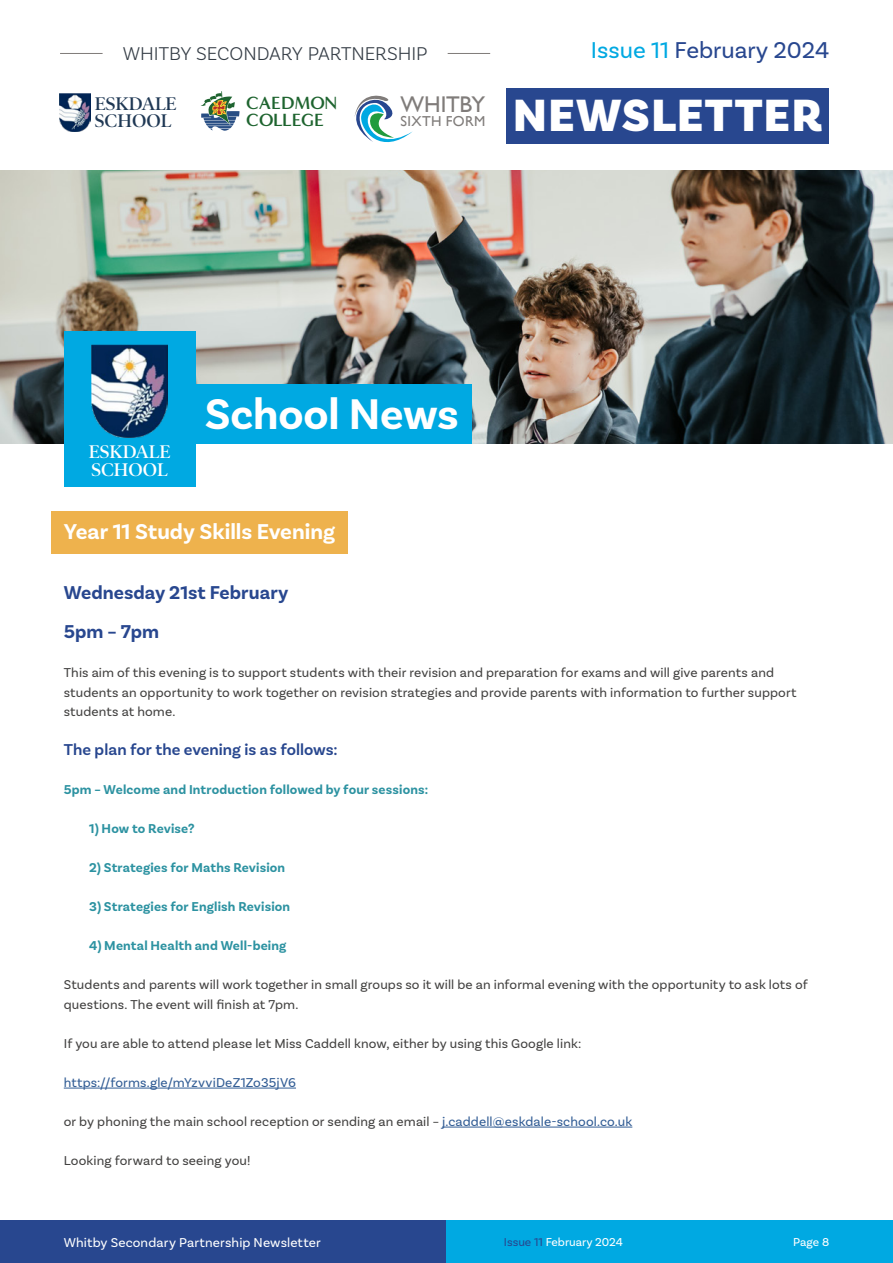
<style>
.page{position:relative;width:893px;height:1263px;background:#fff}
.page>*{position:absolute;margin:0;border:0;box-sizing:border-box;transform-origin:0 0}
.t1{font:900 47.4px "Basic Sans";letter-spacing:.03em;color:#fff}
.t2{font:700 45px "Basic Sans";letter-spacing:-.005em;color:#fff}
.t3{font:24px "Basic Sans";color:#28478f}
.t4{font:22.8px "Gill Sans";letter-spacing:-.015em;color:#807c7a}
.Subheading_yellow{font:700 22.5px "Basic Sans";color:#fff}
.Body_Sub_heading{font:700 19.5px "Basic Sans";color:#28478f}
.t5{font:300 19.5px "Basic Sans";letter-spacing:-.005em;color:#343c45}
.t6{font:600 18.45px/17.4px "Poynter OS Disp";color:#1f3854}
.t7{font:600 18.45px/17.4px "Poynter OS Disp";color:#fff}
.t8{font:700 18.15px/17px "Minerva Modern";letter-spacing:-.005em;color:#1e642f}
._1st_para{font:600 16.5px "Basic Sans";color:#28478f}
.t9{font:14.4px "Gill Sans";letter-spacing:.025em;color:#807c7a}
.Body{font:13.5px/19.5px "Basic Sans";letter-spacing:.01em;color:#434241}
.Body-2{font:700 13.5px "Basic Sans";letter-spacing:.01em;color:#2c92a1}
.t10{font:13.5px "Basic Sans";letter-spacing:.01em;color:#fff}
.Body-3{font:13.5px "Basic Sans";letter-spacing:.01em;color:#325d95}
.t11{font:12px "Basic Sans";color:#fff}
.s1{color:#00a9e2}
.s2{color:#325d95}
.s3{color:#28478f}
</style>
<div class="page">
<svg style="left:201px;top:91px;width:39px;height:40px"></svg>
<svg style="left:354px;top:95px;width:59px;height:48px"></svg>
<img style="left:60px;top:93px;width:31px;height:39px">
<div style="left:507px;top:88px;width:322px;height:55px;background:#28478f"></div>
<hr style="left:60px;top:53px;width:43px;height:1px;background:#807c7a">
<hr style="left:448px;top:53px;width:42px;height:1px;background:#807c7a">
<img style="left:0;top:170px;width:893px;height:273px">
<div style="left:51px;top:511px;width:297px;height:42px;background:#eeb24d"></div>
<hr style="left:64px;top:1088px;width:232px;height:1px;background:#325d95">
<hr style="left:442px;top:1127px;width:190px;height:1px;background:#325d95">
<div style="left:0;top:1220px;width:446px;height:43px;background:#28478f"></div>
<div style="left:446px;top:1220px;width:447px;height:43px;background:#00a9e2"></div>
<div style="left:175px;top:384px;width:297px;height:59px;background:#00a9e2"></div>
<div style="left:64px;top:332px;width:131px;height:155px;background:#00a9e2"></div>
<img style="left:92px;top:345px;width:76px;height:93px">
<h3 class="t5" style="left:123px;top:42px;width:306px">WHITBY SECONDARY PARTNERSHIP</h3>
<h3 class="t3" style="left:591px;top:36px;width:240px"><span class="s1">Issue 11</span> February 2024</h3>
<h3 class="t8" style="left:246px;top:95px;width:92px">CAEDMON<br>COLLEGE</h3>
<h3 class="t4" style="left:401px;top:91px;width:86px">WHITBY</h3>
<h3 class="t6" style="left:95px;top:95px;width:83px">ESKDALE<br>SCHOOL</h3>
<h1 class="t1" style="left:513px;top:87px;width:311px">NEWSLETTER</h1>
<p class="t9" style="left:401px;top:113px;width:86px">SIXTH FORM</p>
<h3 class="t7" style="left:89px;top:443px;width:83px">ESKDALE<br>SCHOOL</h3>
<h2 class="t2" style="left:205px;top:387px;width:256px">School News</h2>
<p class="Subheading_yellow" style="left:64px;top:518px;width:273px">Year 11 Study Skills Evening</p>
<p class="Body_Sub_heading" style="left:64px;top:581px;width:226px">Wednesday 21st February</p>
<p class="Body_Sub_heading" style="left:64px;top:620px;width:97px">5pm – 7pm</p>
<p class="Body" style="left:64px;top:663px;width:734px">This aim of this evening is to support students with their revision and preparation for exams and will give parents and students an opportunity to work together on revision strategies and provide parents with information to further support students at home.</p>
<p class="_1st_para" style="left:64px;top:740px;width:275px">The plan for the evening is as follows:</p>
<p class="Body-2" style="left:64px;top:781px;width:366px">5pm – Welcome and Introduction followed by four sessions:</p>
<p class="Body-2" style="left:89px;top:820px;width:107px">1) How to Revise?</p>
<p class="Body-2" style="left:89px;top:859px;width:197px">2) Strategies for Maths Revision</p>
<p class="Body-2" style="left:89px;top:898px;width:202px">3) Strategies for English Revision</p>
<p class="Body-2" style="left:89px;top:937px;width:199px">4) Mental Health and Well-being</p>
<p class="Body" style="left:64px;top:975px;width:745px">Students and parents will work together in small groups so it will be an informal evening with the opportunity to ask lots of questions. The event will finish at 7pm.</p>
<p class="Body" style="left:64px;top:1033px;width:519px">If you are able to attend please let Miss Caddell know, either by using this Google link:</p>
<p class="Body-3" style="left:64px;top:1074px;width:234px">https://forms.gle/mYzvviDeZ1Zo35jV6</p>
<p class="Body" style="left:64px;top:1111px;width:570px">or by phoning the main school reception or sending an email – <span class="s2">j.caddell@eskdale-school.co.uk</span></p>
<p class="Body" style="left:64px;top:1150px;width:188px">Looking forward to seeing you!</p>
<p class="t10" style="left:64px;top:1234px;width:259px">Whitby Secondary Partnership Newsletter</p>
<p class="t11" style="left:504px;top:1234px;width:121px"><span class="s3">Issue 11</span> February 2024</p>
<p class="t11" style="left:793px;top:1234px;width:37px">Page 8</p>
</div>
